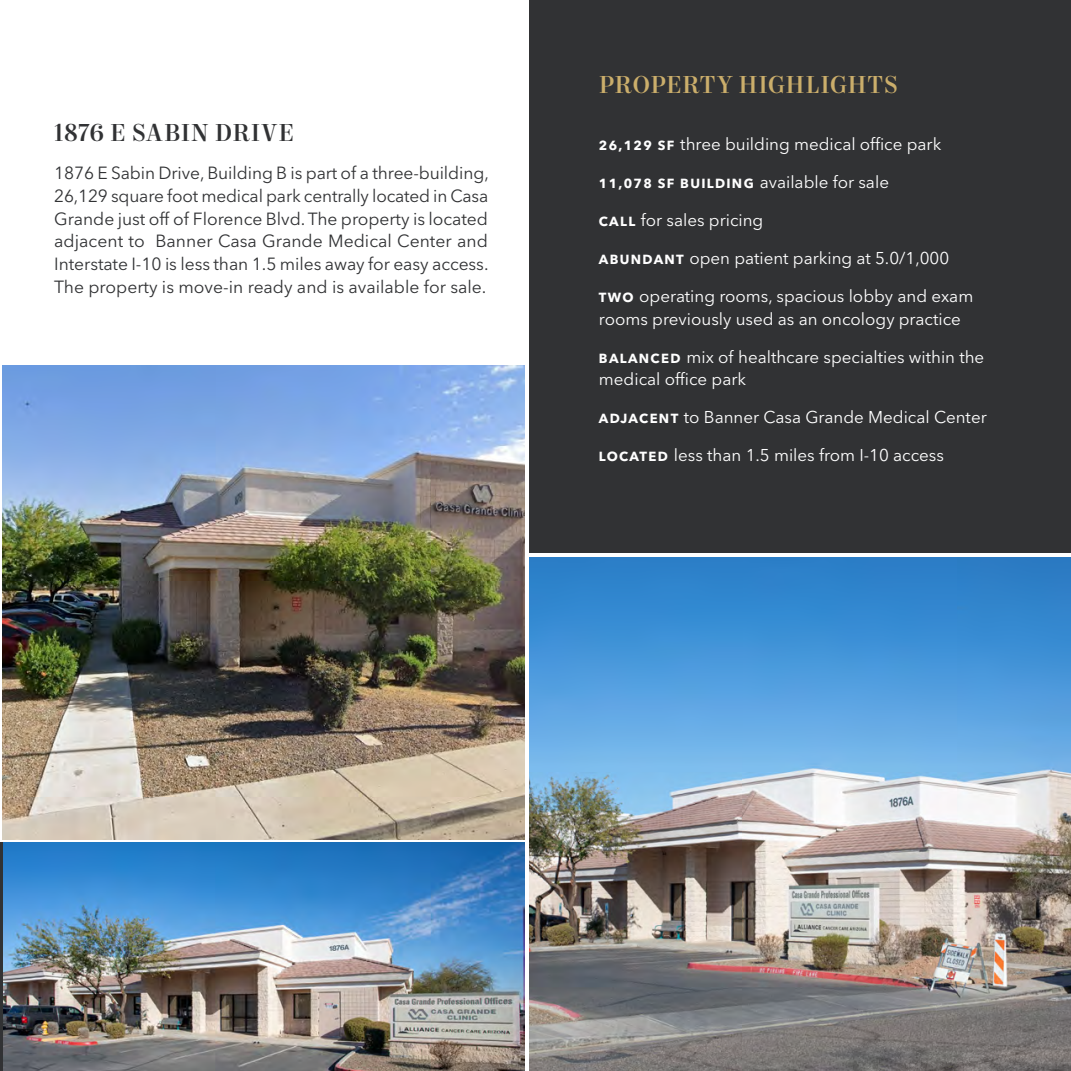
<style>
.page{position:relative;width:1071px;height:1071px;background:#fff}
.page>*{position:absolute;margin:0;border:0;box-sizing:border-box;transform-origin:0 0}
.Headline_-_Small_-_All_Caps_-_Gold{font:500 24.5px "Mort Modern 09";letter-spacing:.015em;color:#cbae6b}
.Headline_-_Small_-_All_Caps_-_Charcoal{font:500 24.5px "Mort Modern 09";letter-spacing:.03em;color:#313234}
.Body_Copy_-_Charcoal{font:17.5px/22.8px "Avenir Next LT Pro";color:#313234;text-align:justify}
.Bullets{font:16.97px/22.2px "Avenir Next LT Pro";color:#fff}
.Bullets-2{font:700 13.12px "Avenir Next LT Pro";letter-spacing:.1em;color:#fff}
.s1{font-weight:700;font-size:13.12px}
.s2{font-weight:400;font-size:16.97px}
</style>
<div class="page">
<div style="left:529px;top:0;width:542px;height:553px;background:#313234"></div>
<img style="left:3px;top:365px;width:521px;height:474px">
<img style="left:3px;top:842px;width:521px;height:229px">
<img style="left:529px;top:557px;width:542px;height:514px">
<hr style="left:0;top:842px;width:3px;height:229px;background:#313234">
<p class="Headline_-_Small_-_All_Caps_-_Charcoal" style="left:54px;top:117px;width:241px">1876 E SABIN DRIVE</p>
<p class="Body_Copy_-_Charcoal" style="left:54px;top:162px;width:436px">1876 E Sabin Drive, Building B is part of a three-building, 26,129 square foot medical park centrally located in Casa Grande just off of Florence Blvd. The property is located adjacent to Banner Casa Grande Medical Center and Interstate I-10 is less than 1.5 miles away for easy access.<br>The property is move-in ready and is available for sale.</p>
<p class="Headline_-_Small_-_All_Caps_-_Gold" style="left:599px;top:69px;width:301px">PROPERTY HIGHLIGHTS</p>
<p class="Bullets" style="left:599px;top:133px;width:344px"><span class="s1">26,129 SF</span> three building medical office park</p>
<p class="Bullets-2" style="left:599px;top:176px;width:292px">11,078 SF BUILDING <span class="s2">available for sale</span></p>
<p class="Bullets" style="left:599px;top:209px;width:166px"><span class="s1">CALL</span> for sales pricing</p>
<p class="Bullets" style="left:599px;top:247px;width:352px"><span class="s1">ABUNDANT</span> open patient parking at 5.0/1,000</p>
<p class="Bullets" style="left:599px;top:285px;width:376px"><span class="s1">TWO</span> operating rooms, spacious lobby and exam rooms previously used as an oncology practice</p>
<p class="Bullets" style="left:599px;top:345px;width:387px"><span class="s1">BALANCED</span> mix of healthcare specialties within the medical office park</p>
<p class="Bullets" style="left:599px;top:406px;width:389px"><span class="s1">ADJACENT</span> to Banner Casa Grande Medical Center</p>
<p class="Bullets" style="left:599px;top:444px;width:347px"><span class="s1">LOCATED</span> less than 1.5 miles from I-10 access</p>
</div>
